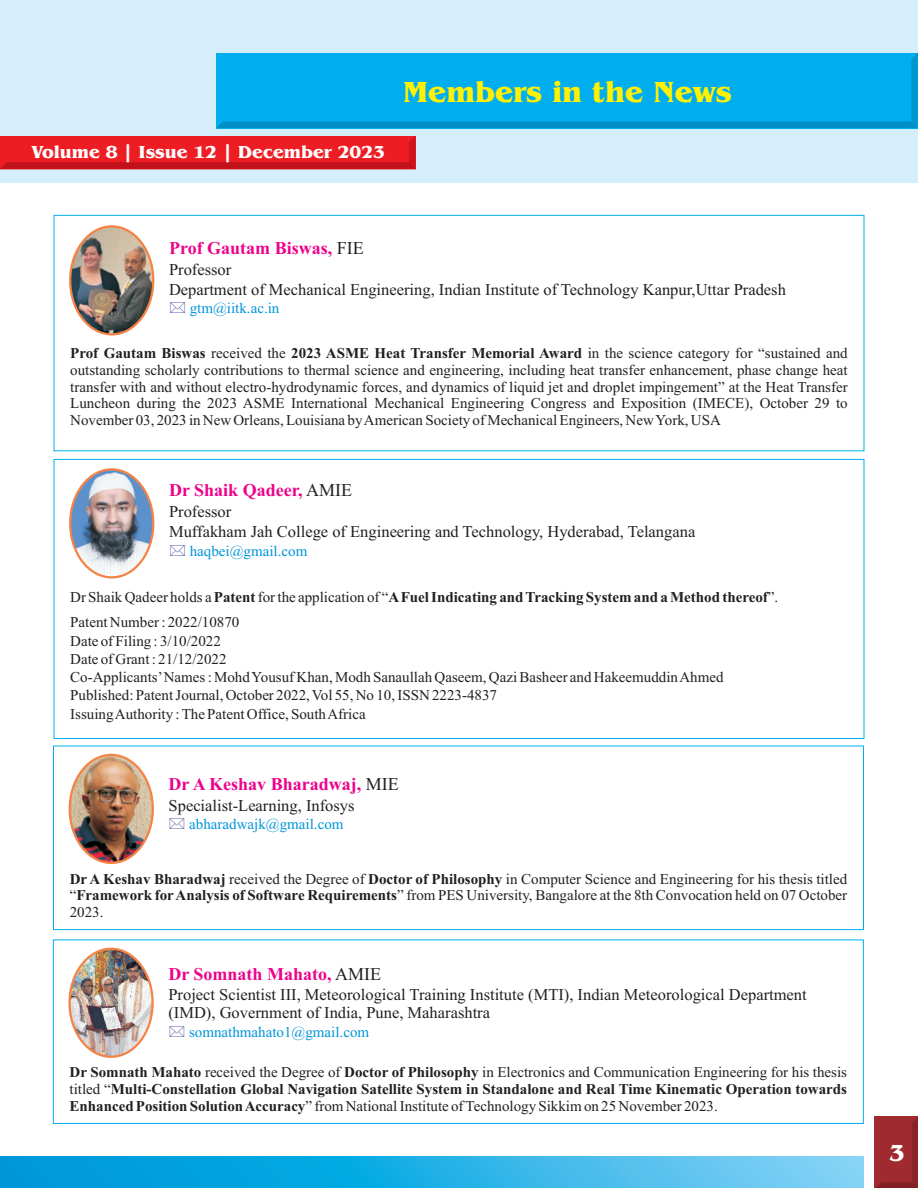
<style>
.page{position:relative;width:918px;height:1188px;background:#fff}
.page>*{position:absolute;margin:0;border:0;box-sizing:border-box;transform-origin:0 0}
.t1{font:700 30px "Benguiat IT Cby BT";color:#fff101}
.t2{font:700 24px "Benguiat IT Cby BT";color:#fff}
.t3{font:700 21px "Arial Narrow";color:#fff}
.t4{font:700 18px "Times New Roman";color:#ed028c}
.t5{font:700 18px "Benguiat IT Cby BT";color:#fff}
.t6{font:16.5px/20.1px "Times New Roman";color:#231f20}
.t7{font:15px/16.6px "Times New Roman";color:#231f20}
.t8{font:700 15px/16.6px "Times New Roman";color:#231f20;text-align:justify}
.t9{font:15px "Times New Roman";color:#0095d9}
.s1{font-weight:400;color:#231f20}
.s2{font-weight:700}
.s3{font-weight:400}
</style>
<div class="page">
<img style="left:875px;top:1117px;width:43px;height:71px">
<svg style="left:0;top:1156px;width:864px;height:32px;background:#2cb2e6"></svg>
<div style="left:0;top:0;width:918px;height:183px;background:#d4effb"></div>
<img style="left:216px;top:53px;width:702px;height:76px">
<img style="left:0;top:137px;width:416px;height:32px">
<img style="left:70px;top:469px;width:83px;height:108px;border-radius:50%">
<div style="left:69px;top:468px;width:85px;height:111px;border:2px solid #f58345;border-radius:50%"></div>
<div style="left:54px;top:215px;width:810px;height:236px;border:1px solid #00aeef"></div>
<img style="left:70px;top:226px;width:83px;height:108px;border-radius:50%">
<div style="left:69px;top:225px;width:85px;height:111px;border:2px solid #f58345;border-radius:50%"></div>
<div style="left:53px;top:746px;width:811px;height:184px;border:1px solid #00aeef"></div>
<img style="left:70px;top:755px;width:83px;height:108px;border-radius:50%">
<div style="left:69px;top:754px;width:85px;height:110px;border:2px solid #f58345;border-radius:50%"></div>
<div style="left:53px;top:940px;width:811px;height:184px;border:1px solid #00aeef"></div>
<img style="left:70px;top:949px;width:83px;height:108px;border-radius:50%">
<div style="left:68px;top:948px;width:86px;height:110px;border:2px solid #f58345;border-radius:50%"></div>
<h3 class="t3" style="left:59px;top:143px;width:300px">Volume 8 | Issue 2 | February 2023</h3>
<p class="t5" style="left:32px;top:144px;width:355px">Volume 8 | Issue 12 | December 2023</p>
<h1 class="t1" style="left:403px;top:79px;width:331px">Members in the News</h1>
<p class="t4" style="left:169px;top:242px;width:196px">Prof Gautam Biswas, <span class="s1">FIE</span></p>
<p class="t6" style="left:169px;top:261px;width:618px">Professor<br>Department of Mechanical Engineering, Indian Institute of Technology Kanpur,Uttar Pradesh</p>
<p class="t9" style="left:190px;top:303px;width:91px">gtm@iitk.ac.in</p>
<p class="t7" style="left:70px;top:346px;width:779px;text-align:justify"><span class="s2">Prof Gautam Biswas</span> received the <span class="s2">2023 ASME Heat Transfer Memorial Award</span> in the science category for “sustained and outstanding scholarly contributions to thermal science and engineering, including heat transfer enhancement, phase change heat transfer with and without electro-hydrodynamic forces, and dynamics of liquid jet and droplet impingement” at the Heat Transfer Luncheon during the 2023 ASME International Mechanical Engineering Congress and Exposition (IMECE), October 29 to November 03, 2023 in New Orleans, Louisiana by American Society of Mechanical Engineers, New York, USA</p>
<p class="t4" style="left:169px;top:484px;width:185px">Dr Shaik Qadeer, <span class="s1">AMIE</span></p>
<p class="t6" style="left:169px;top:503px;width:528px">Professor<br>Muffakham Jah College of Engineering and Technology, Hyderabad, Telangana</p>
<p class="t9" style="left:190px;top:545px;width:119px">haqbei@gmail.com</p>
<p class="t7" style="left:70px;top:586px;width:710px;line-height:24.9px">Dr Shaik Qadeer holds a <span class="s2">Patent</span> for the application of “<span class="s2">AFuel Indicating and Tracking System and a Method thereof</span>”.<br>Patent Number : 2022/10870</p>
<p class="t7" style="left:70px;top:633px;width:655px;line-height:18.3px">Date of Filing : 3/10/2022<br>Date of Grant : 21/12/2022<br>Co-Applicants’Names : Mohd Yousuf Khan, Modh Sanaullah Qaseem, Qazi Basheer and Hakeemuddin Ahmed Published: Patent Journal, October 2022, Vol 55, No 10, ISSN 2223-4837<br>Issuing Authority : The Patent Office, South Africa</p>
<p class="t4" style="left:169px;top:778px;width:232px">Dr A Keshav Bharadwaj, <span class="s1">MIE</span></p>
<p class="t6" style="left:169px;top:797px;width:188px">Specialist-Learning, Infosys</p>
<p class="t9" style="left:189px;top:819px;width:156px">abharadwajk@gmail.com</p>
<p class="t7" style="left:70px;top:872px;width:779px;text-align:justify"><span class="s2">Dr A Keshav Bharadwaj</span> received the Degree of <span class="s2">Doctor of Philosophy</span> in Computer Science and Engineering for his thesis titled “<span class="s2">Framework forAnalysis of Software Requirements</span>” from PES University, Bangalore at the 8th Convocation held on 07 October 2023.</p>
<p class="t4" style="left:168px;top:967px;width:214px">Dr Somnath Mahato, <span class="s1">AMIE</span></p>
<p class="t6" style="left:168px;top:987px;width:640px;line-height:18.3px">Project Scientist III, Meteorological Training Institute (MTI), Indian Meteorological Department (IMD), Government of India, Pune, Maharashtra</p>
<p class="t9" style="left:189px;top:1027px;width:182px">somnathmahato1@gmail.com</p>
<p class="t8" style="left:70px;top:1066px;width:779px">Dr Somnath Mahato <span class="s3">received the Degree of</span> Doctor of Philosophy <span class="s3">in Electronics and Communication Engineering for his thesis titled “</span>Multi-Constellation Global Navigation Satellite System in Standalone and Real Time Kinematic Operation towards Enhanced Position Solution Accuracy<span class="s3">” from National Institute of Technology Sikkim on 25 November 2023.</span></p>
<h2 class="t2" style="left:889px;top:1142px;width:17px">3</h2>
</div>
